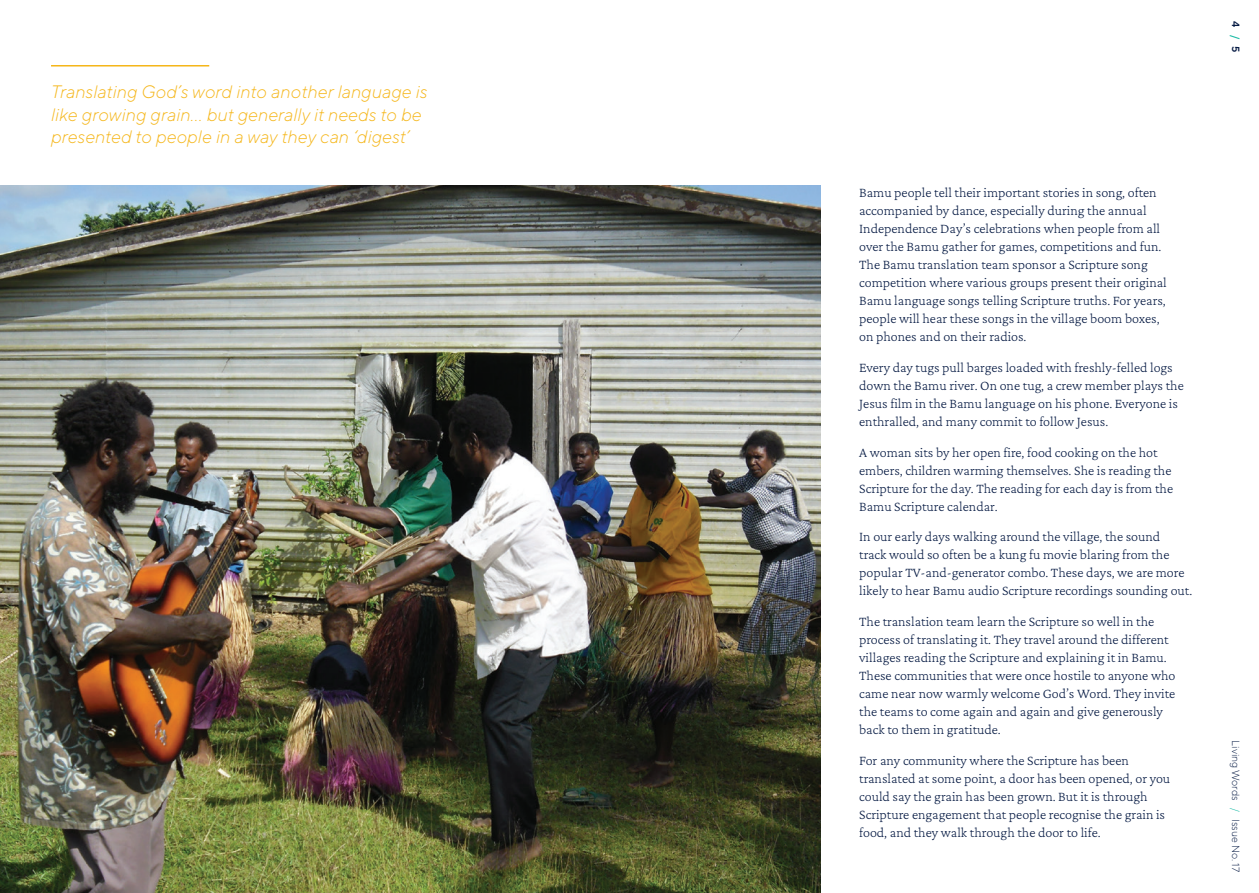
<style>
.page{position:relative;width:1259px;height:893px;background:#fff}
.page>*{position:absolute;margin:0;border:0;box-sizing:border-box;transform-origin:0 0}
.t1{font:italic 300 18px/22.5px "TT Norms Pro";color:#f5b619}
.t2{font:200 14.25px/18px "Crimson Pro";color:#071b44}
.t3{font:300 10.5px "TT Norms Pro";color:#071b44}
.t4{font:10.5px "TT Norms Pro Dm Bd";color:#071b44}
.s1{color:#17baa4}
</style>
<div class="page">
<img style="left:0;top:185px;width:820px;height:708px">
<hr style="left:51px;top:65px;width:158px;height:2px;background:#f5b619">
<p class="t1" style="left:51px;top:81px;width:378px">Translating God’s word into another language is like growing grain... but generally it needs to be presented to people in a way they can ‘digest’</p>
<p class="t4" style="left:1243px;top:21px;width:33px;rotate:90deg">4 <span class="s1">/</span> 5</p>
<p class="t2" style="left:859px;top:183px;width:309px">Bamu people tell their important stories in song, often accompanied by dance, especially during the annual Independence Day’s celebrations when people from all over the Bamu gather for games, competitions and fun.<br>The Bamu translation team sponsor a Scripture song competition where various groups present their original Bamu language songs telling Scripture truths. For years, people will hear these songs in the village boom boxes, on phones and on their radios.</p>
<p class="t2" style="left:859px;top:358px;width:326px">Every day tugs pull barges loaded with freshly-felled logs down the Bamu river. On one tug, a crew member plays the Jesus film in the Bamu language on his phone. Everyone is enthralled, and many commit to follow Jesus.</p>
<p class="t2" style="left:859px;top:443px;width:315px">A woman sits by her open fire, food cooking on the hot embers, children warming themselves. She is reading the Scripture for the day. The reading for each day is from the Bamu Scripture calendar.</p>
<p class="t2" style="left:859px;top:528px;width:335px">In our early days walking around the village, the sound<br>track would so often be a kung fu movie blaring from the popular TV-and-generator combo. These days, we are more likely to hear Bamu audio Scripture recordings sounding out.</p>
<p class="t2" style="left:859px;top:612px;width:318px">The translation team learn the Scripture so well in the process of translating it. They travel around the different villages reading the Scripture and explaining it in Bamu.<br>These communities that were once hostile to anyone who came near now warmly welcome God’s Word. They invite the teams to come again and again and give generously back to them in gratitude.</p>
<p class="t2" style="left:859px;top:751px;width:313px">For any community where the Scripture has been translated at some point, a door has been opened, or you could say the grain has been grown. But it is through Scripture engagement that people recognise the grain is food, and they walk through the door to life.</p>
<p class="t3" style="left:1243px;top:740px;width:133px;rotate:90deg">Living Words <span class="s1">/</span> Issue No. 17</p>
</div>
